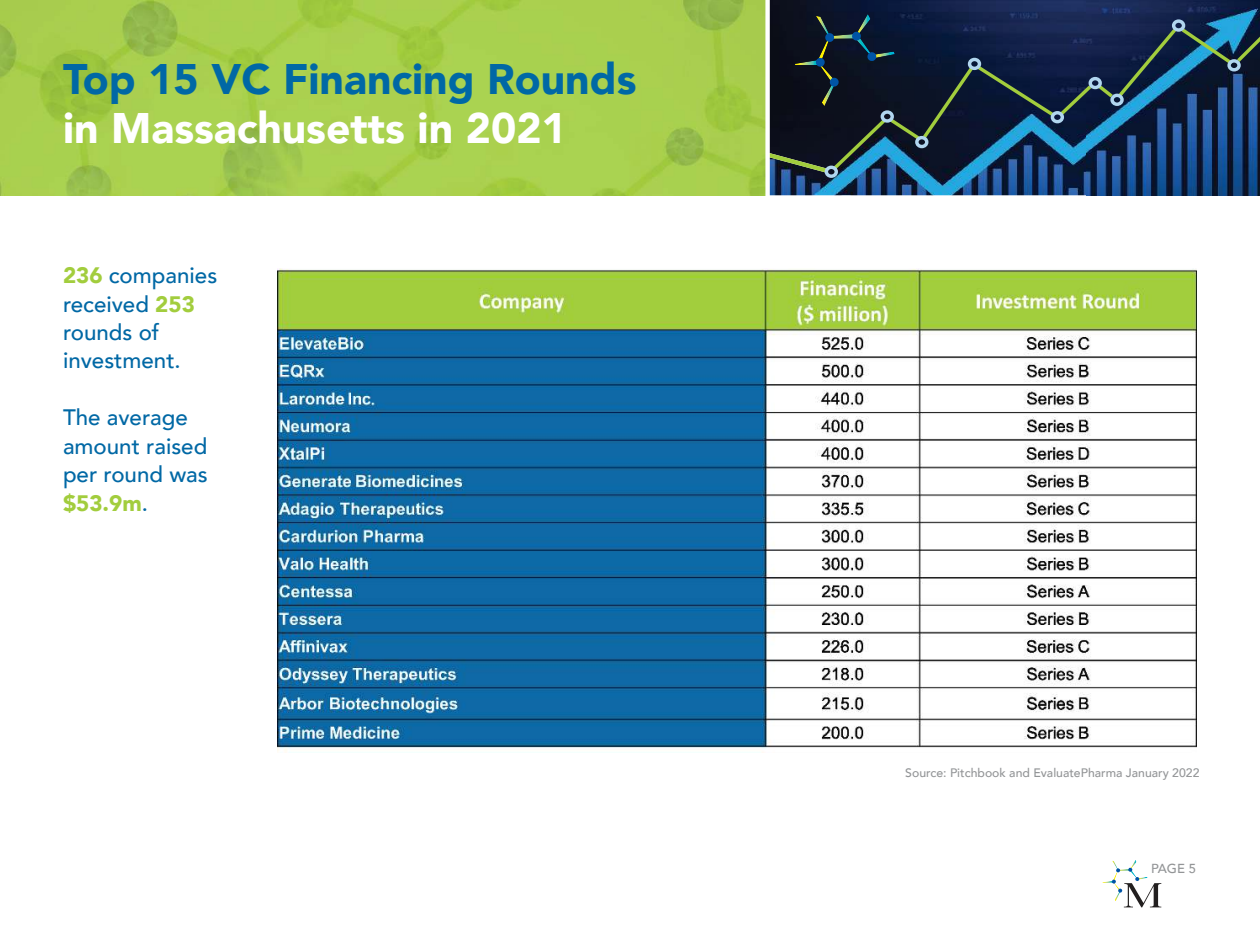
<style>
.page{position:relative;width:1260px;height:945px;background:#fff}
.page>*{position:absolute;margin:0;border:0;box-sizing:border-box;transform-origin:0 0}
.t1{font:900 42.7px "Avenir";color:#0068a5}
.t2{font:900 42.7px "Avenir";color:#fff}
.t3{font:500 22.4px/28.3px "Avenir";color:#0068a5}
.t4{font:500 12.95px "Avenir";color:#939597}
.t5{font:500 12.25px "Avenir";color:#939597}
.s1{font-weight:900;color:#a2cd3d}
</style>
<div class="page">
<img style="left:770px;top:0;width:490px;height:195px">
<div style="left:825px;top:166px;width:13px;height:12px;border:3px solid #b1d6ef;border-radius:50%"></div>
<div style="left:1172px;top:19px;width:13px;height:13px;border:3px solid #b1d6ef;border-radius:50%"></div>
<img style="left:816px;top:16px;width:14px;height:9px">
<img style="left:857px;top:14px;width:14px;height:11px">
<svg style="left:770px;top:25px;width:490px;height:148px;background:#16304c"></svg>
<img style="left:0;top:0;width:765px;height:195px">
<img style="left:278px;top:269px;width:919px;height:484px">
<svg style="left:1102px;top:860px;width:60px;height:48px"></svg>
<h1 class="t1" style="left:63px;top:61px;width:575px">Top 15 VC Financing Rounds</h1>
<h1 class="t2" style="left:63px;top:110px;width:505px">in Massachusetts in 2021</h1>
<p class="t3" style="left:63px;top:263px;width:156px"><span class="s1">236</span> companies received <span class="s1">253 </span>rounds of investment.</p>
<p class="t3" style="left:63px;top:405px;width:146px">The average amount raised per round was <span class="s1">$53.9m</span>.</p>
<p class="t5" style="left:905px;top:767px;width:296px">Source: Pitchbook and evaluatePharma January 2022</p>
<p class="t4" style="left:1151px;top:863px;width:46px">PAge 5</p>
</div>
